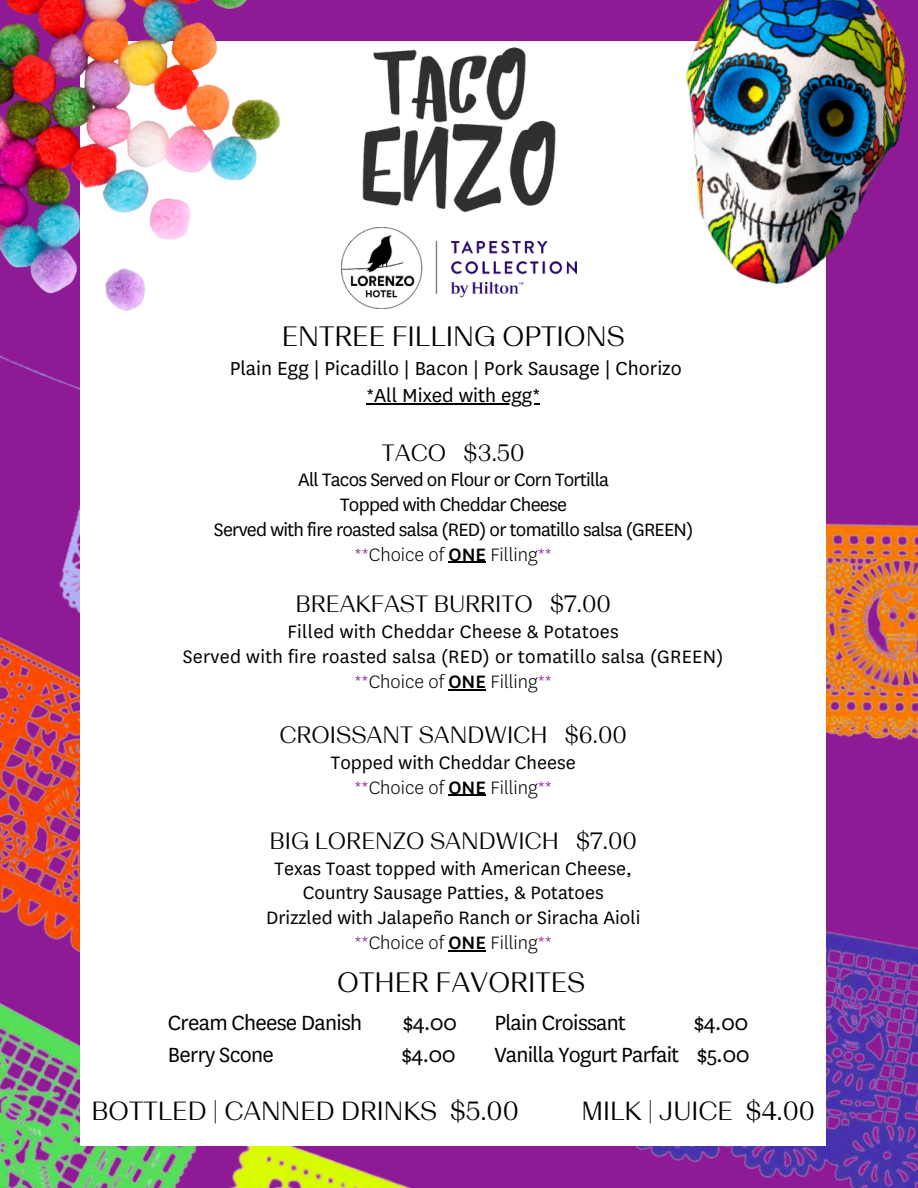
<style>
.page{position:relative;width:918px;height:1188px;background:#fff}
.page>*{position:absolute;margin:0;border:0;box-sizing:border-box;transform-origin:0 0}
.t1{font:28.5px "Basel Classic";color:#000}
.t2{font:26.7px "Basel Classic";color:#000}
.t3{font:24px/32.7px "National";letter-spacing:-.03em;color:#000;text-align:right}
.t4{font:24px "Basel Classic";color:#000}
.t5{font:22.05px/27px "National";color:#000;text-align:center}
.t6{font:21px/24.8px "National";color:#000;text-align:center}
.t7{font:21px/24.8px "National";letter-spacing:-.035em;color:#000;text-align:center}
.s1{font-weight:300;color:#8f1a95}
.s2{font-weight:300}
.s3{font-weight:500}
</style>
<div class="page">
<img style="left:0;top:327px;width:918px;height:861px">
<div style="left:80px;top:41px;width:746px;height:1104px;background:#fff"></div>
<img style="left:0;top:1px;width:318px;height:326px">
<img style="left:333px;top:20px;width:185px;height:208px">
<img style="left:518px;top:0;width:400px;height:371px">
<img style="left:342px;top:228px;width:235px;height:81px">
<hr style="left:366px;top:403px;width:174px;height:1px;background:#000">
<hr style="left:449px;top:562px;width:37px;height:1px;background:#000">
<hr style="left:448px;top:689px;width:38px;height:1px;background:#000">
<hr style="left:448px;top:795px;width:38px;height:1px;background:#000">
<hr style="left:448px;top:950px;width:38px;height:1px;background:#000">
<h1 class="t1" style="left:282px;top:319px;width:344px">ENTREE FILLING OPTIONS</h1>
<p class="t5" style="left:230px;top:355px;width:454px">Plain Egg | Picadillo | Bacon | Pork Sausage | Chorizo *All Mixed with egg*</p>
<p class="t4" style="left:382px;top:438px;width:144px">TACO $3.50</p>
<p class="t7" style="left:214px;top:468px;width:481px">All Tacos Served on Flour or Corn Tortilla<br>Topped with Cheddar Cheese<br>Served with fire roasted salsa (RED) or tomatillo salsa (GREEN) <span class="s1">**</span><span class="s2">Choice of</span> <span class="s3">ONE</span> <span class="s2">Filling</span><span class="s1">**</span></p>
<p class="t4" style="left:296px;top:590px;width:317px">BREAKFAST BURRITO $7.00</p>
<p class="t6" style="left:183px;top:620px;width:542px">Filled with Cheddar Cheese &amp; Potatoes<br>Served with fire roasted salsa (RED) or tomatillo salsa (GREEN) <span class="s1">**</span><span class="s2">Choice of</span> <span class="s3">ONE</span> <span class="s2">Filling</span><span class="s1">**</span></p>
<p class="t4" style="left:279px;top:720px;width:349px">CROISSANT SANDWICH $6.00</p>
<p class="t6" style="left:331px;top:750px;width:246px">Topped with Cheddar Cheese <span class="s1">**</span><span class="s2">Choice of</span> <span class="s3">ONE</span> <span class="s2">Filling</span><span class="s1">**</span></p>
<p class="t4" style="left:269px;top:826px;width:369px">BIG LORENZO SANDWICH $7.00</p>
<p class="t6" style="left:266px;top:856px;width:376px">Texas Toast topped with American Cheese, Country Sausage Patties, &amp; Potatoes<br>Drizzled with Jalapeño Ranch or Siracha Aioli <span class="s1">**</span><span class="s2">Choice of</span> <span class="s3">ONE</span> <span class="s2">Filling</span><span class="s1">**</span></p>
<h3 class="t1" style="left:337px;top:965px;width:250px">OTHER FAVORITES</h3>
<p class="t3" style="left:168px;top:1006px;width:196px">Cream Cheese Danish</p>
<p class="t3" style="left:403px;top:1006px;width:56px">$4.00</p>
<p class="t3" style="left:168px;top:1039px;width:108px">Berry Scone</p>
<p class="t3" style="left:402px;top:1039px;width:56px">$4.00</p>
<h1 class="t2" style="left:91px;top:1094px;width:429px">BOTTLED | CANNED DRINKS $5.00</h1>
<h1 class="t2" style="left:581px;top:1094px;width:235px">MILK | JUICE $4.00</h1>
<h3 class="t3" style="left:494px;top:1006px;width:133px">Plain Croissant</h3>
<h3 class="t3" style="left:494px;top:1006px;width:257px">$4.00<br>Vanilla Yogurt Parfait $5.00</h3>
</div>
